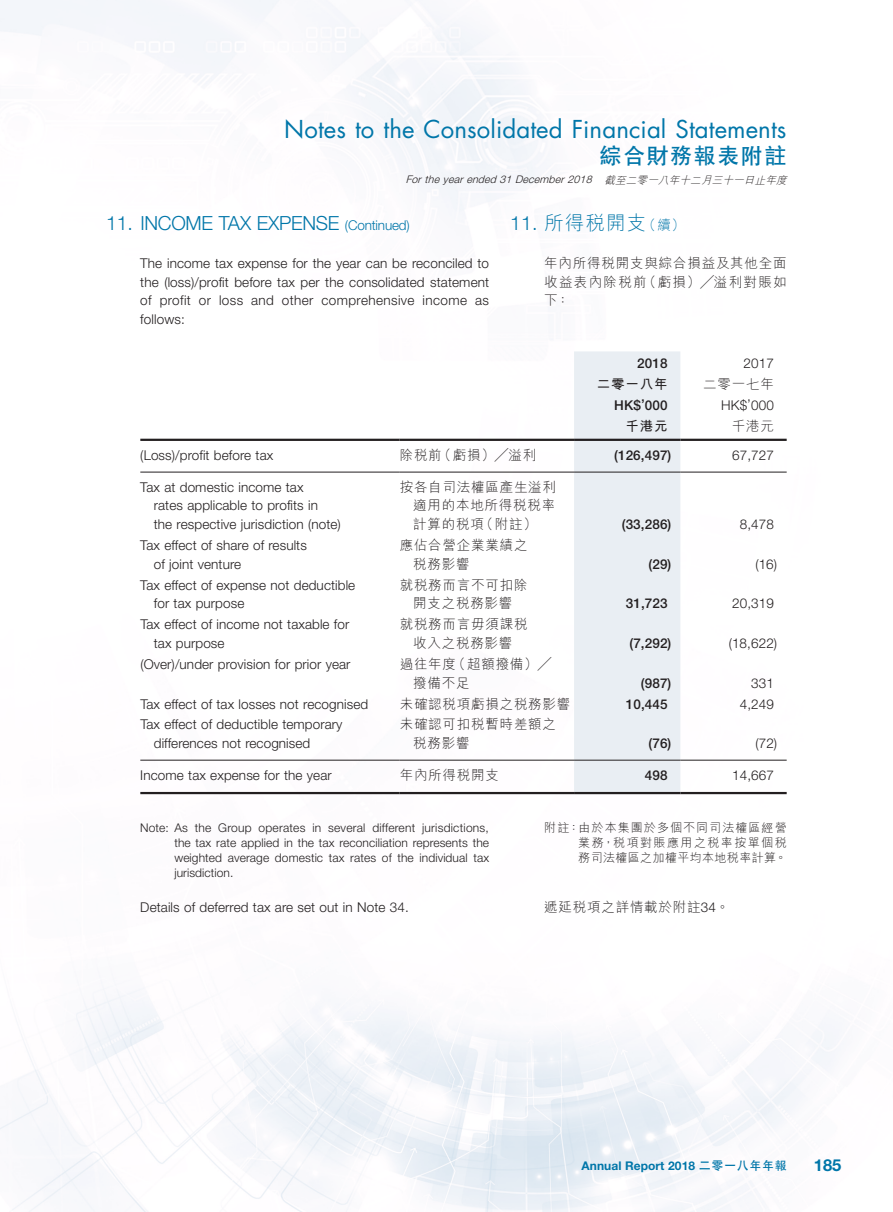
<style>
.page{position:relative;width:893px;height:1212px;background:#fff}
.page>*{position:absolute;margin:0;border:0;box-sizing:border-box;transform-origin:0 0}
.t1{font:24px "Futura Std";letter-spacing:.005em;color:#0076a9}
.t2{font:700 22.5px "C Hei 2 HK";letter-spacing:.045em;color:#0076a9}
.t3{font:300 19.5px "Helvetica Neue LT Std";letter-spacing:-.01em;color:#0076a9}
.t4{font:300 19.5px "M Hei HK";letter-spacing:.06em;color:#0076a9}
.t5{font:700 16.5px "Helvetica Neue LT Std";color:#0076a9}
.t6{font:300 13.5px/18.8px "Helvetica Neue LT Std";letter-spacing:.01em;color:#231f20}
.t7{font:300 13.5px/18.8px "M Hei HK";letter-spacing:.06em;color:#231f20}
.t8{font:500 13.5px "Helvetica Neue LT Std";letter-spacing:.01em;color:#231f20}
.t9{font:700 13.5px "M Hei HK";letter-spacing:.06em;color:#231f20}
.t10{font:300 12px/15px "Helvetica Neue LT Std";letter-spacing:.01em;color:#231f20;text-align:justify}
.t11{font:300 12px/15px "M Hei HK";letter-spacing:.09em;color:#231f20;text-align:justify}
.t12{font:700 12px "Helvetica Neue LT Std";letter-spacing:.005em;color:#0076a9}
.t13{font:italic 300 10.5px "Helvetica Neue LT Std";color:#231f20}
.s1{font-family:"M Hei HK"}
.s2{font-size:13.5px}
.s3{font-family:"Helvetica Neue LT Std"}
.s4{font-family:"C Hei 2 HK"}
</style>
<div class="page">
<img style="left:0;top:0;width:836px;height:1212px">
<div style="left:574px;top:351px;width:106px;height:441px;background:#e9eef3"></div>
<hr style="left:140px;top:439px;width:260px;height:2px;background:#231f20">
<hr style="left:400px;top:439px;width:174px;height:2px;background:#231f20">
<hr style="left:574px;top:439px;width:106px;height:2px;background:#231f20">
<hr style="left:680px;top:439px;width:107px;height:2px;background:#231f20">
<hr style="left:140px;top:472px;width:260px;height:1px;background:#231f20">
<hr style="left:400px;top:472px;width:174px;height:1px;background:#231f20">
<hr style="left:574px;top:472px;width:106px;height:1px;background:#231f20">
<hr style="left:680px;top:472px;width:107px;height:1px;background:#231f20">
<hr style="left:140px;top:760px;width:260px;height:1px;background:#231f20">
<hr style="left:400px;top:760px;width:174px;height:1px;background:#231f20">
<hr style="left:574px;top:760px;width:106px;height:1px;background:#231f20">
<hr style="left:680px;top:760px;width:107px;height:1px;background:#231f20">
<hr style="left:140px;top:792px;width:260px;height:2px;background:#231f20">
<hr style="left:400px;top:792px;width:174px;height:2px;background:#231f20">
<hr style="left:574px;top:792px;width:106px;height:2px;background:#231f20">
<hr style="left:680px;top:792px;width:107px;height:2px;background:#231f20">
<h1 class="t1" style="left:284px;top:114px;width:504px">Notes to the Consolidated Financial Statements</h1>
<h2 class="t2" style="left:599px;top:144px;width:189px">綜合財務報表附註</h2>
<p class="t13" style="left:406px;top:173px;width:385px">Fortheyearended 31 December2018 <span class="s1">截至二零一八年十二月三十一日止年度</span></p>
<h3 class="t3" style="left:106px;top:211px;width:305px">11. INCOME TAX EXPENSE <span class="s2">(Continued)</span></h3>
<p class="t6" style="left:140px;top:253px;width:350px;text-align:justify">The income tax expense for the year can be reconciled to the (loss)/profit before tax per the consolidated statement of profit or loss and other comprehensive income as follows:</p>
<h3 class="t4" style="left:510px;top:213px;width:176px"><span class="s3">11.</span> 所得稅開支<span class="s2">（續）</span></h3>
<p class="t7" style="left:544px;top:253px;width:244px;text-align:justify">年內所得稅開支與綜合損益及其他全面收益表內除稅前（虧損）╱溢利對賬如下：</p>
<p class="t8" style="left:637px;top:356px;width:32px">2018</p>
<p class="t6" style="left:744px;top:354px;width:32px">2017</p>
<p class="t9" style="left:597px;top:375px;width:72px">二零一八年</p>
<p class="t7" style="left:703px;top:375px;width:72px">二零一七年</p>
<p class="t8" style="left:614px;top:397px;width:55px">HK$’000</p>
<p class="t6" style="left:721px;top:396px;width:54px">HK$’000</p>
<p class="t9" style="left:625px;top:416px;width:44px">千港元</p>
<p class="t7" style="left:732px;top:416px;width:44px">千港元</p>
<p class="t6" style="left:140px;top:446px;width:135px">(Loss)/profit before tax</p>
<p class="t7" style="left:400px;top:446px;width:138px">除稅前（虧損）╱溢利</p>
<p class="t8" style="left:614px;top:447px;width:59px">(126,497)</p>
<p class="t6" style="left:732px;top:446px;width:43px">67,727</p>
<p class="t6" style="left:154px;top:477px;width:188px;text-indent:-14px">Tax at domestic income tax<br>rates applicable to profits in<br>the respective jurisdiction (note)</p>
<p class="t7" style="left:413px;top:477px;width:144px;text-align:justify;text-indent:-14px">按各自司法權區產生溢利適用的本地所得稅稅率計算的稅項（附註）</p>
<p class="t8" style="left:622px;top:516px;width:51px">(33,286)</p>
<p class="t6" style="left:740px;top:515px;width:36px">8,478</p>
<p class="t6" style="left:154px;top:535px;width:155px;text-indent:-14px">Tax effect of share of results of joint venture</p>
<p class="t7" style="left:413px;top:535px;width:116px;text-indent:-13px">應佔合營企業業績之稅務影響</p>
<p class="t6" style="left:154px;top:575px;width:203px;text-indent:-14px">Tax effect of expense not deductible for tax purpose</p>
<p class="t7" style="left:400px;top:575px;width:129px;text-align:center">就稅務而言不可扣除開支之稅務影響</p>
<p class="t6" style="left:154px;top:615px;width:197px;text-indent:-14px">Tax effect of income not taxable for tax purpose</p>
<p class="t7" style="left:400px;top:615px;width:129px;text-align:center">就稅務而言毋須課稅收入之稅務影響</p>
<p class="t6" style="left:140px;top:654px;width:212px">(Over)/under provision for prior year</p>
<p class="t7" style="left:413px;top:654px;width:140px;text-indent:-14px">過往年度（超額撥備）╱撥備不足</p>
<p class="t8" style="left:648px;top:556px;width:24px">(29)</p>
<p class="t6" style="left:755px;top:554px;width:23px">(16)</p>
<p class="t8" style="left:626px;top:595px;width:43px">31,723</p>
<p class="t6" style="left:732px;top:594px;width:43px">20,319</p>
<p class="t8" style="left:629px;top:635px;width:43px">(7,292)</p>
<p class="t6" style="left:729px;top:633px;width:50px">(18,622)</p>
<p class="t8" style="left:641px;top:675px;width:32px">(987)</p>
<p class="t6" style="left:751px;top:673px;width:24px">331</p>
<p class="t6" style="left:140px;top:694px;width:229px">Tax effect of tax losses not recognised</p>
<p class="t7" style="left:400px;top:694px;width:172px">未確認稅項虧損之稅務影響</p>
<p class="t8" style="left:626px;top:696px;width:43px">10,445</p>
<p class="t6" style="left:740px;top:694px;width:36px">4,249</p>
<p class="t6" style="left:154px;top:715px;width:190px;text-indent:-14px">Tax effect of deductible temporary differences not recognised</p>
<p class="t7" style="left:413px;top:715px;width:144px;text-indent:-14px">未確認可扣稅暫時差額之稅務影響</p>
<p class="t8" style="left:649px;top:735px;width:24px">(76)</p>
<p class="t6" style="left:755px;top:734px;width:23px">(72)</p>
<p class="t6" style="left:140px;top:765px;width:193px">Income tax expense for the year</p>
<p class="t7" style="left:400px;top:765px;width:101px">年內所得稅開支</p>
<p class="t8" style="left:645px;top:767px;width:24px">498</p>
<p class="t6" style="left:732px;top:765px;width:43px">14,667</p>
<p class="t10" style="left:174px;top:820px;width:316px;text-indent:-34px">Note: As the Group operates in several different jurisdictions, the tax rate applied in the tax reconciliation represents the weighted average domestic tax rates of the individual tax jurisdiction.</p>
<p class="t6" style="left:140px;top:898px;width:270px">Details of deferred tax are set out in Note 34.</p>
<p class="t11" style="left:578px;top:819px;width:210px;text-indent:-34px">附註：由於本集團於多個不同司法權區經營業務，稅項對賬應用之稅率按單個稅務司法權區之加權平均本地稅率計算。</p>
<p class="t7" style="left:544px;top:898px;width:187px">遞延稅項之詳情載於附註<span class="s3">34</span>。</p>
<p class="t12" style="left:581px;top:1158px;width:207px">Annual Report 2018 <span class="s4">二零一八年年報</span></p>
<p class="t5" style="left:814px;top:1155px;width:29px">185</p>
</div>
